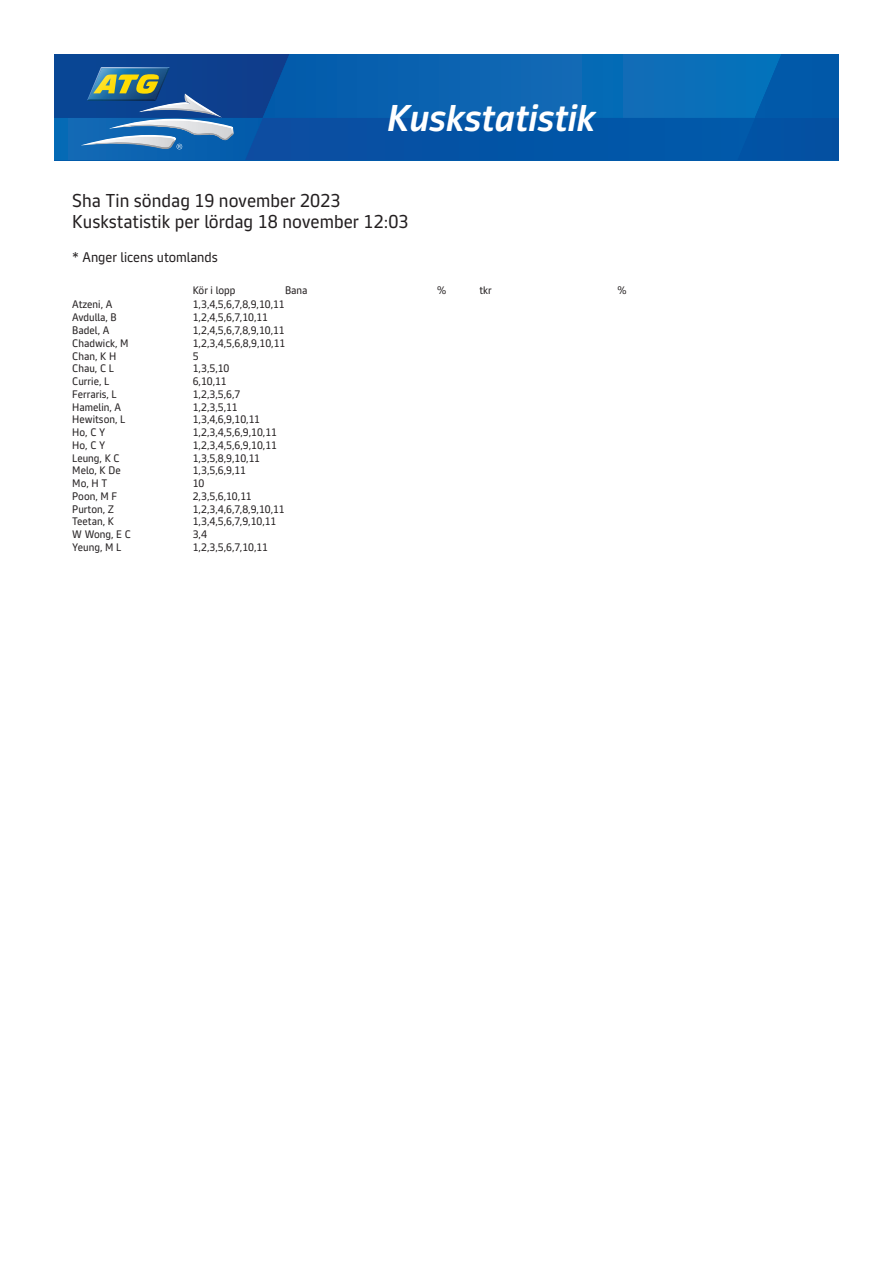
<style>
.page{position:relative;width:893px;height:1263px;background:#fff}
.page>*{position:absolute;margin:0;border:0;box-sizing:border-box;transform-origin:0 0}
.t1{font:italic 700 36px "ATG Text";color:#fff}
.t2{font:18px/21.6px "ATG Text";color:#231f20}
.t3{font:13.5px "ATG Text";color:#231f20}
.t4{font:10.5px "ATG Text";color:#231f20}
</style>
<div class="page">
<svg style="left:54px;top:54px;width:785px;height:106px;background:#105ea8"></svg>
<h1 class="t1" style="left:387px;top:100px;width:210px">Kuskstatistik</h1>
<h2 class="t2" style="left:72px;top:190px;width:338px">Sha Tin söndag 19 november 2023<br>Kuskstatistik per lördag 18 november 12:03</h2>
<p class="t3" style="left:72px;top:250px;width:147px">* Anger licens utomlands</p>
<p class="t4" style="left:193px;top:285px;width:44px">Kör i lopp</p>
<p class="t4" style="left:285px;top:285px;width:24px">Bana</p>
<p class="t4" style="left:437px;top:285px;width:11px">%</p>
<p class="t4" style="left:479px;top:285px;width:14px">tkr</p>
<p class="t4" style="left:618px;top:285px;width:11px">%</p>
<p class="t4" style="left:72px;top:299px;width:42px">Atzeni, A</p>
<p class="t4" style="left:193px;top:299px;width:93px">1,3,4,5,6,7,8,9,10,11</p>
<p class="t4" style="left:72px;top:312px;width:46px">Avdulla, B</p>
<p class="t4" style="left:193px;top:312px;width:77px">1,2,4,5,6,7,10,11</p>
<p class="t4" style="left:72px;top:325px;width:39px">Badel, A</p>
<p class="t4" style="left:193px;top:325px;width:93px">1,2,4,5,6,7,8,9,10,11</p>
<p class="t4" style="left:72px;top:338px;width:58px">Chadwick, M</p>
<p class="t4" style="left:193px;top:338px;width:94px">1,2,3,4,5,6,8,9,10,11</p>
<p class="t4" style="left:72px;top:350px;width:46px">Chan, K H</p>
<p class="t4" style="left:193px;top:350px;width:7px">5</p>
<p class="t4" style="left:72px;top:363px;width:43px">Chau, C L</p>
<p class="t4" style="left:193px;top:363px;width:38px">1,3,5,10</p>
<p class="t4" style="left:72px;top:376px;width:39px">Currie, L</p>
<p class="t4" style="left:193px;top:376px;width:35px">6,10,11</p>
<p class="t4" style="left:72px;top:389px;width:46px">Ferraris, L</p>
<p class="t4" style="left:193px;top:389px;width:49px">1,2,3,5,6,7</p>
<p class="t4" style="left:72px;top:401px;width:50px">Hamelin, A</p>
<p class="t4" style="left:193px;top:401px;width:46px">1,2,3,5,11</p>
<p class="t4" style="left:72px;top:414px;width:55px">Hewitson, L</p>
<p class="t4" style="left:193px;top:414px;width:69px">1,3,4,6,9,10,11</p>
<p class="t4" style="left:72px;top:427px;width:35px">Ho, C Y</p>
<p class="t4" style="left:193px;top:427px;width:86px">1,2,3,4,5,6,9,10,11</p>
<p class="t4" style="left:72px;top:440px;width:35px">Ho, C Y</p>
<p class="t4" style="left:193px;top:440px;width:86px">1,2,3,4,5,6,9,10,11</p>
<p class="t4" style="left:72px;top:452px;width:49px">Leung, K C</p>
<p class="t4" style="left:193px;top:452px;width:69px">1,3,5,8,9,10,11</p>
<p class="t4" style="left:72px;top:465px;width:50px">Melo, K De</p>
<p class="t4" style="left:193px;top:465px;width:55px">1,3,5,6,9,11</p>
<p class="t4" style="left:72px;top:478px;width:36px">Mo, H T</p>
<p class="t4" style="left:193px;top:478px;width:13px">10</p>
<p class="t4" style="left:72px;top:491px;width:46px">Poon, M F</p>
<p class="t4" style="left:193px;top:491px;width:61px">2,3,5,6,10,11</p>
<p class="t4" style="left:72px;top:503px;width:43px">Purton, Z</p>
<p class="t4" style="left:193px;top:503px;width:93px">1,2,3,4,6,7,8,9,10,11</p>
<p class="t4" style="left:72px;top:516px;width:43px">Teetan, K</p>
<p class="t4" style="left:193px;top:516px;width:85px">1,3,4,5,6,7,9,10,11</p>
<p class="t4" style="left:72px;top:529px;width:60px">W Wong, E C</p>
<p class="t4" style="left:193px;top:529px;width:16px">3,4</p>
<p class="t4" style="left:72px;top:542px;width:51px">Yeung, M L</p>
<p class="t4" style="left:193px;top:542px;width:77px">1,2,3,5,6,7,10,11</p>
</div>
